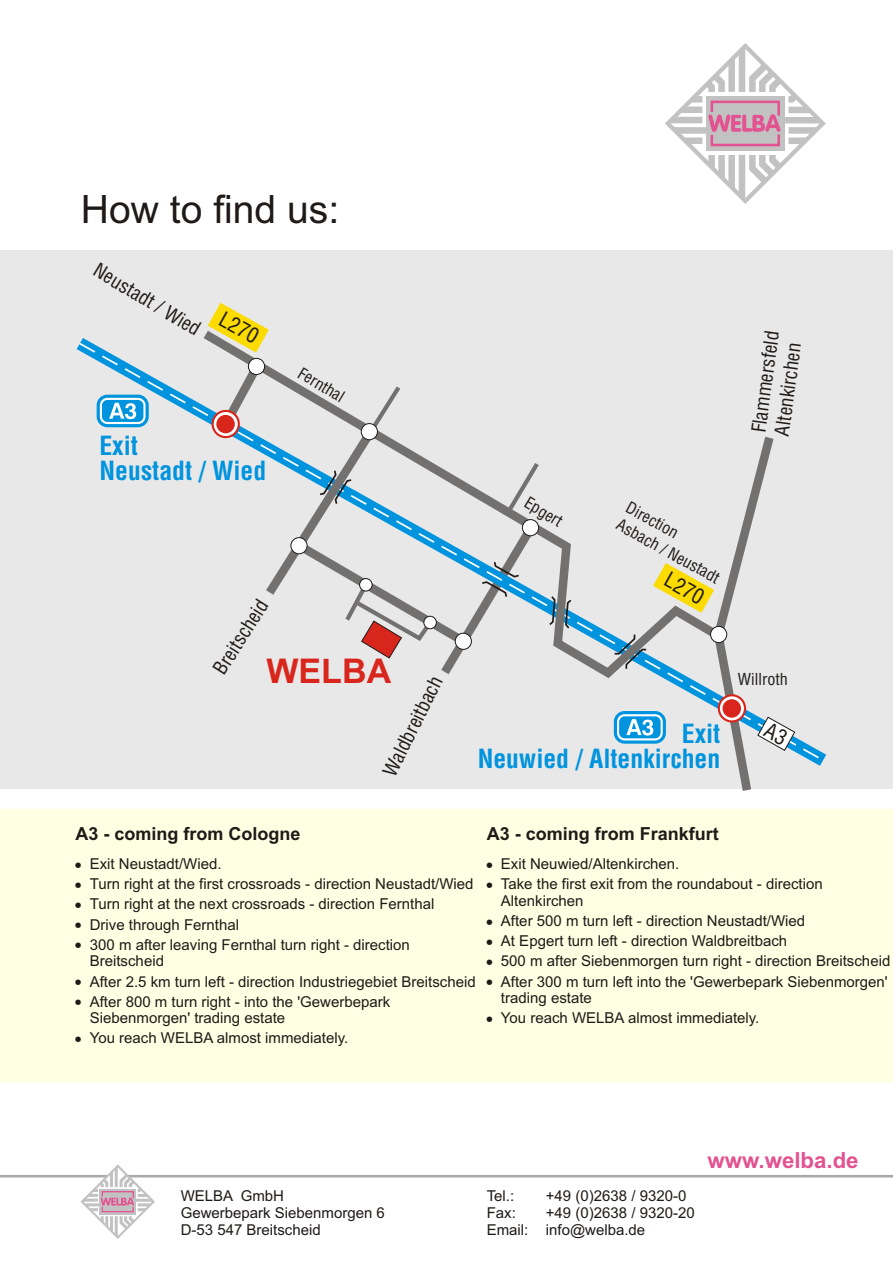
<style>
.page{position:relative;width:893px;height:1263px;background:#fff}
.page>*{position:absolute;margin:0;border:0;box-sizing:border-box;transform-origin:0 0}
.t1{font:39.15px "Arial";color:#1f1a17}
.t2{font:700 34.05px "Arial";color:#d9261c}
.t3{font:700 25.65px/25.3px "Switzerland Condensed";color:#0094de;text-align:right}
.t4{font:700 22.2px "Arial";color:#e35291}
.t5{font:20.85px "Switzerland Condensed";color:#1f1a17}
.t6{font:19.2px/23.5px "Switzerland Condensed";color:#1f1a17}
.t7{font:700 18px "Arial";color:#1f1a17}
.t8{font:16.05px/19.4px "Switzerland Condensed";color:#1f1a17}
.t9{font:15px/20.1px "Arial";color:#1f1a17}
</style>
<div class="page">
<div style="left:0;top:809px;width:893px;height:274px;background:#ffffe3"></div>
<div style="left:0;top:250px;width:893px;height:539px;background:#e8e8e8"></div>
<svg style="left:77px;top:341px;width:748px;height:422px"></svg>
<svg style="left:194px;top:325px;width:537px;height:358px"></svg>
<svg style="left:564px;top:598px;width:9px;height:32px"></svg>
<svg style="left:208px;top:303px;width:348px;height:381px"></svg>
<div style="left:455px;top:633px;width:17px;height:16px;background:#fff;border:1px solid #1f1a17;border-radius:50%"></div>
<svg style="left:665px;top:43px;width:161px;height:161px"></svg>
<svg style="left:212px;top:410px;width:28px;height:28px"></svg>
<div style="left:216px;top:415px;width:19px;height:18px;background:#d9261c;border-radius:50%"></div>
<svg style="left:97px;top:395px;width:52px;height:32px"></svg>
<div style="left:100px;top:398px;width:46px;height:26px;background:#0094de;border:2px solid #fff;border-radius:7px"></div>
<svg style="left:109px;top:403px;width:27px;height:16px"></svg>
<hr style="left:0;top:1175px;width:893px;height:2px;background:#aba8a8">
<svg style="left:79px;top:1164px;width:78px;height:75px"></svg>
<svg style="left:613px;top:427px;width:182px;height:364px"></svg>
<h1 class="t1" style="left:81px;top:194px;width:260px">How to find us:</h1>
<p class="t6" style="left:100px;top:260px;width:122px;rotate:31deg">Neustadt / Wied</p>
<h3 class="t5" style="left:227px;top:306px;width:43px;rotate:29deg">L270</h3>
<h3 class="t3" style="left:99px;top:436px;width:168px;text-align:left">Exit<br>Neustadt / Wied</h3>
<p class="t8" style="left:304px;top:365px;width:52px;rotate:31deg">Fernthal</p>
<p class="t6" style="left:210px;top:668px;width:86px;rotate:-58deg">Breitscheid</p>
<h2 class="t2" style="left:266px;top:658px;width:126px">WELBA</h2>
<p class="t6" style="left:380px;top:770px;width:110px;rotate:-63deg">Waldbreitbach</p>
<p class="t8" style="left:530px;top:495px;width:42px;rotate:31deg">Epgert</p>
<p class="t8" style="left:631px;top:499px;width:116px;rotate:29deg">Direction<br>Asbach / Neustadt</p>
<h3 class="t5" style="left:672px;top:566px;width:43px;rotate:29deg">L270</h3>
<p class="t6" style="left:749px;top:431px;width:104px;rotate:-82deg">Flammersfeld<br>Altenkirchen</p>
<h3 class="t3" style="left:478px;top:724px;width:244px">Exit<br>Neuwied / Altenkirchen</h3>
<p class="t8" style="left:738px;top:671px;width:51px">Willroth</p>
<p class="t7" style="left:76px;top:826px;width:227px">A3 - coming from Cologne</p>
<p class="t7" style="left:487px;top:826px;width:234px">A3 - coming from Frankfurt</p>
<p class="t9" style="left:90px;top:875px;width:385px">Turn right at the first crossroads - direction Neustadt/Wied Turn right at the next crossroads - direction Fernthal<br>Drive through Fernthal<br>300 m after leaving Fernthal turn right - direction</p>
<p class="t9" style="left:90px;top:952px;width:387px">Breitscheid<br>After 2.5 km turn left - direction Industriegebiet Breitscheid<br>After 800 m turn right - into the 'Gewerbepark</p>
<p class="t9" style="left:90px;top:1009px;width:260px">Siebenmorgen' trading estate<br>You reach WELBA almost immediately.</p>
<p class="t9" style="left:90px;top:855px;width:133px">Exit Neustadt/Wied.</p>
<p class="t9" style="left:501px;top:855px;width:180px">Exit Neuwied/Altenkirchen.</p>
<p class="t9" style="left:501px;top:877px;width:323px;line-height:16.8px">Take the first exit from the roundabout - direction<br>Altenkirchen</p>
<p class="t9" style="left:501px;top:912px;width:391px">After 500 m turn left - direction Neustadt/Wied<br>At Epgert turn left - direction Waldbreitbach<br>500 m after Siebenmorgen turn right - direction Breitscheid After 300 m turn left into the 'Gewerbepark Siebenmorgen'</p>
<p class="t9" style="left:501px;top:989px;width:260px">trading estate<br>You reach WELBA almost immediately.</p>
<p class="t9" style="left:181px;top:1189px;width:206px;line-height:16.8px">WELBA GmbH<br>Gewerbepark Siebenmorgen 6<br>D-53 547 Breitscheid</p>
<p class="t9" style="left:487px;top:1189px;width:43px;line-height:16.8px">Tel.:<br>Fax:<br>Email:</p>
<p class="t9" style="left:546px;top:1189px;width:150px;line-height:16.8px">+49 (0)2638 / 9320-0 +49 (0)2638 / 9320-20 info@welba.de</p>
<h3 class="t4" style="left:707px;top:1151px;width:153px">www.welba.de</h3>
</div>
